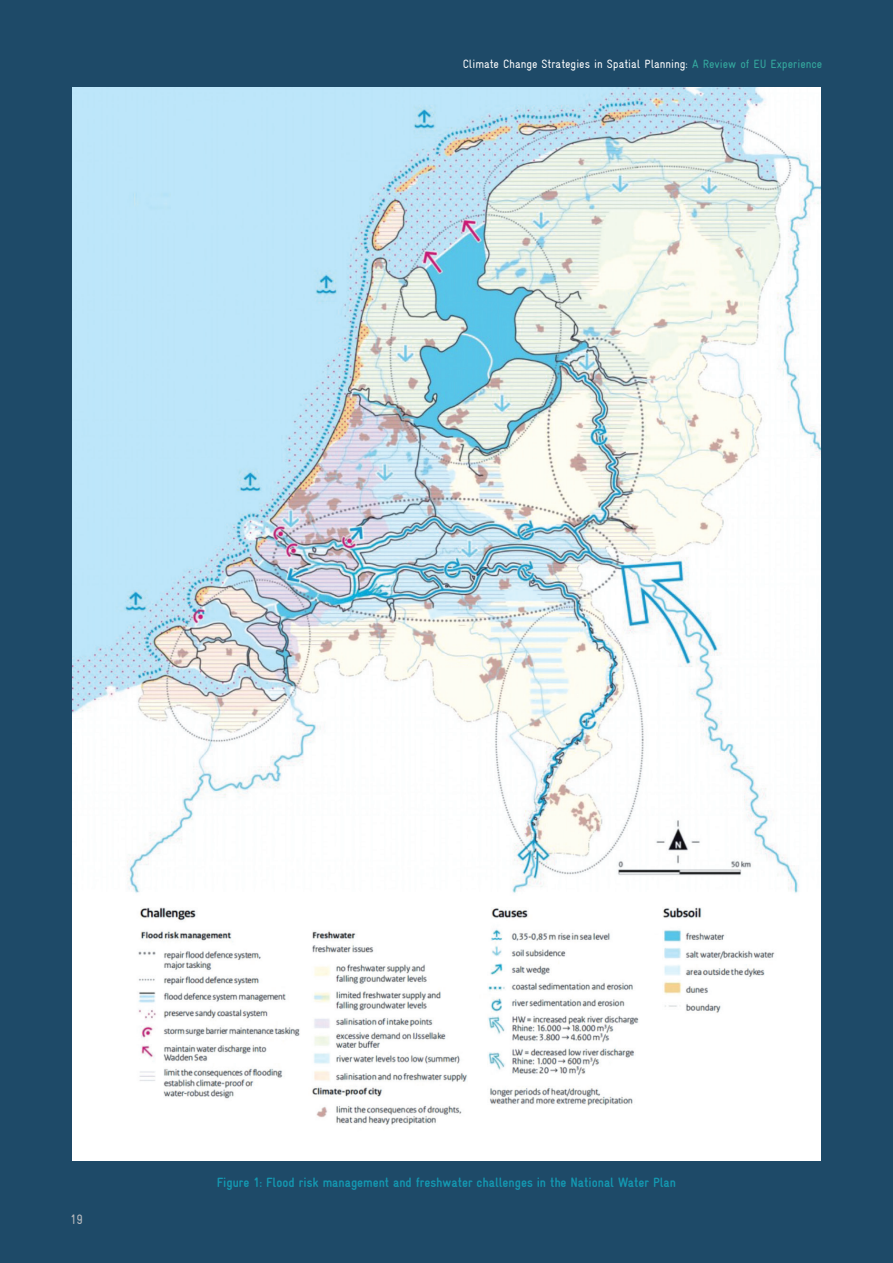
<style>
.page{position:relative;width:893px;height:1263px;background:#fff}
.page>*{position:absolute;margin:0;border:0;box-sizing:border-box;transform-origin:0 0}
.paragraph{font:700 condensed 13.5px "Gravur";color:#1499b2}
.t1{font:condensed 13.5px "Gravur";color:#bcbdc0}
.t2{font:condensed 12px "Gravur";color:#fff}
.s1{color:#35aba0}
</style>
<div class="page">
<div style="left:0;top:0;width:893px;height:82px;background:#1e4a68"></div>
<div style="left:0;top:75px;width:893px;height:1188px;background:#1e4a68"></div>
<img style="left:72px;top:87px;width:749px;height:1067px">
<p class="t2" style="left:463px;top:57px;width:361px">Climate Change Strategies in Spatial Planning: <span class="s1">A Review of EU Experience</span></p>
<p class="t1" style="left:70px;top:1212px;width:14px">19</p>
<p class="paragraph" style="left:217px;top:1175px;width:461px">Figure 1: Flood risk management and freshwater challenges in the National Water Plan</p>
</div>
